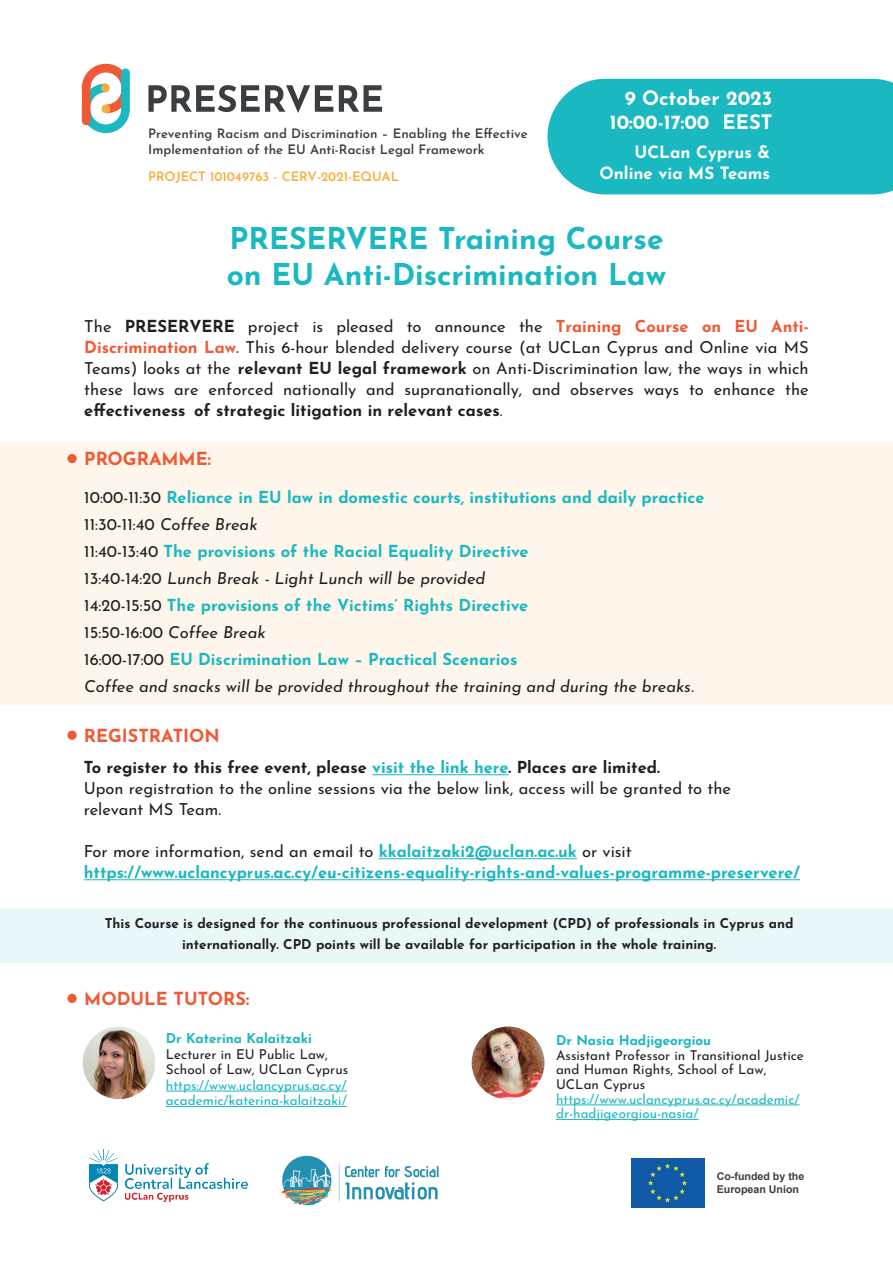
<style>
.page{position:relative;width:893px;height:1263px;background:#fff}
.page>*{position:absolute;margin:0;border:0;box-sizing:border-box;transform-origin:0 0}
.t1{font:700 30px/36px "Josefin Sans";color:#1ab8c1}
.t2{font:700 19.95px/24px "Josefin Sans";color:#fff;text-align:right}
.t3{font:700 18px "Josefin Sans";color:#f05935}
.t4{font:700 16.95px/20.4px "Josefin Sans";color:#fff;text-align:right}
.t5{font:700 16.5px/27px "Josefin Sans";color:#1ab8c1}
.t6{font:16.5px/21px "Josefin Sans";color:#231f20;text-align:justify}
.t7{font:700 13.5px/21px "Josefin Sans";color:#231f20;text-align:center}
.t8{font:13.5px/14.7px "Josefin Sans";color:#231f20}
.t9{font:13.5px/15.5px "Josefin Sans";color:#1ab8c1}
.t10{font:700 13.5px "Josefin Sans";color:#1ab8c1}
.t11{font:600 13.05px/15.8px "Josefin Sans";color:#3b3e41}
.t12{font:600 13.05px "Josefin Sans";color:#fbac3b}
.t13{font:700 10.65px/12.8px "Arial";color:#3b3e41}
.s1{font-weight:700}
.s2{font-weight:700;color:#f05935}
.s3{font-weight:400;color:#231f20}
.s4{font-weight:400;font-style:italic;color:#231f20}
.s5{font-weight:700;color:#1ab8c1}
</style>
<div class="page">
<div style="left:0;top:442px;width:893px;height:263px;background:#fef6eb"></div>
<div style="left:0;top:908px;width:893px;height:55px;background:#e8f8f8"></div>
<div style="left:547px;top:79px;width:346px;height:115px;background:#1ab8c1"></div>
<svg style="left:148px;top:85px;width:185px;height:28px"></svg>
<svg style="left:339px;top:85px;width:43px;height:27px"></svg>
<svg style="left:82px;top:64px;width:48px;height:69px"></svg>
<hr style="left:166px;top:1091px;width:181px;height:1px;background:#1ab8c1">
<hr style="left:166px;top:1106px;width:181px;height:1px;background:#1ab8c1">
<img style="left:83px;top:1026px;width:72px;height:73px">
<hr style="left:556px;top:1104px;width:244px;height:1px;background:#1ab8c1">
<hr style="left:556px;top:1119px;width:143px;height:1px;background:#1ab8c1">
<img style="left:472px;top:1026px;width:72px;height:73px;border-radius:36px">
<hr style="left:372px;top:774px;width:136px;height:1px;background:#1ab8c1">
<hr style="left:379px;top:858px;width:198px;height:1px;background:#1ab8c1">
<hr style="left:84px;top:879px;width:716px;height:1px;background:#1ab8c1">
<img style="left:89px;top:1149px;width:159px;height:52px">
<img style="left:281px;top:1155px;width:158px;height:51px">
<img style="left:631px;top:1158px;width:74px;height:50px">
<div style="left:67px;top:454px;width:10px;height:9px;background:#f05935;border-radius:50%"></div>
<svg style="left:67px;top:730px;width:10px;height:10px"></svg>
<div style="left:67px;top:994px;width:10px;height:9px;background:#f05935;border-radius:50%"></div>
<p class="t11" style="left:148px;top:124px;width:381px">Preventing Racism and Discrimination – Enabling the Effective<br>Implementation of the EU Anti-Racist Legal Framework</p>
<p class="t12" style="left:148px;top:167px;width:252px">PROJECT 101049763 - CERV-2021-EQUAL</p>
<p class="t2" style="left:610px;top:84px;width:164px">9 October 2023<br>10:00-17:00 EEST</p>
<p class="t4" style="left:599px;top:141px;width:172px">UCLan Cyprus &amp;<br>Online via MS Teams</p>
<h1 class="t1" style="left:227px;top:218px;width:441px">PRESERVERE Training Course on EU Anti-Discrimination Law</h1>
<p class="t6" style="left:84px;top:315px;width:726px">The <span class="s1">PRESERVERE</span> project is pleased to announce the <span class="s2">Training Course on EU Anti-Discrimination Law</span>. This 6-hour blended delivery course (at UCLan Cyprus and Online via MS Teams) looks at the <span class="s1">relevant EU legal framework</span> on Anti-Discrimination law, the ways in which these laws are enforced nationally and supranationally, and observes ways to enhance the <span class="s1">effectiveness of strategic litigation in relevant cases</span>.</p>
<p class="t3" style="left:84px;top:446px;width:128px">PROGRAMME:</p>
<p class="t5" style="left:84px;top:482px;width:622px"><span class="s3">10:00-11:30</span> Reliance in EU law in domestic courts, institutions and daily practice <span class="s3">11:30-11:40</span> <span class="s4">Coffee Break<br></span><span class="s3">11:40-13:40</span> The provisions of the Racial Equality Directive<br><span class="s3">13:40-14:20</span> <span class="s4">Lunch Break - Light Lunch will be provided<br></span><span class="s3">14:20-15:50</span> The provisions of the Victims’ Rights Directive<br><span class="s3">15:50-16:00</span> <span class="s4">Coffee Break<br></span><span class="s3">16:00-17:00</span> EU Discrimination Law – Practical Scenarios<br><span class="s4">Coffee and snacks will be provided throughout the training and during the breaks.</span></p>
<p class="t3" style="left:84px;top:722px;width:138px">REGISTRATION</p>
<p class="t6" style="left:84px;top:755px;width:649px;text-align:left"><span class="s1">To register to this free event, please</span> <span class="s5">visit the link here</span><span class="s1">. Places are limited.<br></span>Upon registration to the online sessions via the below link, access will be granted to the relevant MS Team.</p>
<p class="t5" style="left:84px;top:839px;width:718px;line-height:21px"><span class="s3">For more information, send an email to</span> kkalaitzaki2@uclan.ac.uk <span class="s3">or visit </span>https://www.uclancyprus.ac.cy/eu-citizens-equality-rights-and-values-programme-preservere/</p>
<p class="t7" style="left:105px;top:912px;width:690px">This Course is designed for the continuous professional development (CPD) of professionals in Cyprus and internationally. CPD points will be available for participation in the whole training.</p>
<p class="t3" style="left:84px;top:985px;width:166px">MODULE TUTORS:</p>
<p class="t10" style="left:166px;top:1028px;width:148px">Dr Katerina Kalaitzaki</p>
<p class="t8" style="left:166px;top:1045px;width:184px;line-height:15.5px">Lecturer in EU Public Law,<br>School of Law, UCLan Cyprus</p>
<p class="t9" style="left:166px;top:1076px;width:182px">https://www.uclancyprus.ac.cy/ academic/katerina-kalaitzaki/</p>
<p class="t10" style="left:556px;top:1030px;width:157px">Dr Nasia Hadjigeorgiou</p>
<p class="t8" style="left:556px;top:1046px;width:249px">Assistant Professor in Transitional Justice and Human Rights, School of Law,<br>UCLan Cyprus</p>
<p class="t9" style="left:556px;top:1090px;width:245px;line-height:14.7px">https://www.uclancyprus.ac.cy/academic/ dr-hadjigeorgiou-nasia/</p>
<p class="t13" style="left:717px;top:1171px;width:89px">Co-funded by the<br>European Union</p>
</div>
